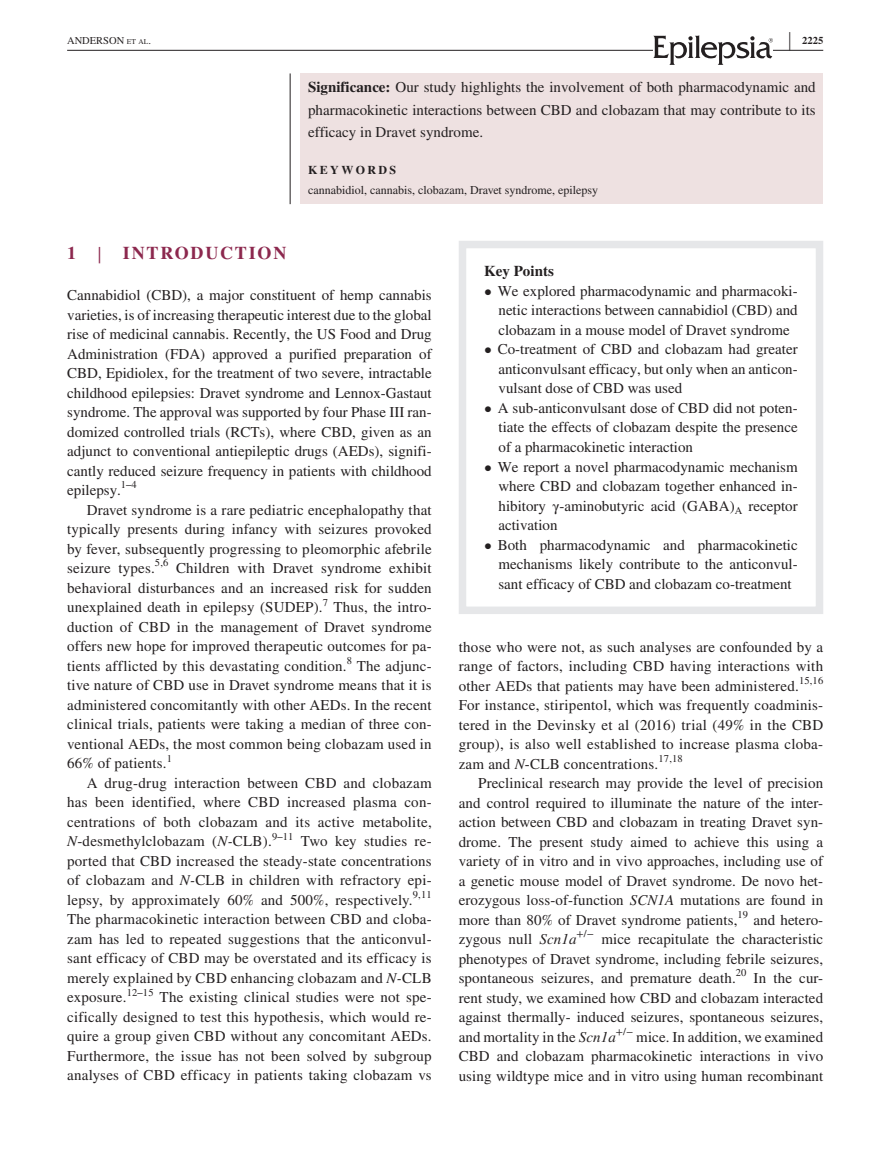
<style>
.page{position:relative;width:893px;height:1174px;background:#fff}
.page>*{position:absolute;margin:0;border:0;box-sizing:border-box;transform-origin:0 0}
.t1{font:700 25.95px "STIX";color:#231f20;scale:.36 1}
.t2{font:700 18px "STIX";letter-spacing:.1em;color:#8c284e}
.t3{font:15px/19.5px "STIX";letter-spacing:.005em;color:#231f20;text-align:justify}
.t4{font:700 15px "STIX";color:#231f20}
.t5{font:12px "STIX";color:#231f20}
.t6{font:700 12px "STIX";letter-spacing:.2em;color:#231f20}
.t7{font:10.5px "STIX";letter-spacing:.015em;color:#231f20}
.t8{font:10.5px "STIX";color:#231f20}
.t9{font:700 10.5px "STIX";color:#231f20}
.s1{font-size:7.35px}
.s2{font-weight:700}
.s3{font-weight:400;font-size:23.7px}
.s4{font-style:italic}
</style>
<div class="page">
<hr style="left:67px;top:50px;width:756px;height:1px;background:#231f20">
<svg style="left:653px;top:35px;width:120px;height:30px"></svg>
<div style="left:301px;top:73px;width:522px;height:131px;background:#eee1e1"></div>
<hr style="left:290px;top:73px;width:1px;height:131px;background:#231f20">
<div style="left:459px;top:241px;width:364px;height:373px;border:8px solid #e6e7e9"></div>
<h1 class="t1" style="left:789px;top:26px;width:7px">|</h1>
<p class="t8" style="left:67px;top:33px;width:85px">ANDERSON <span class="s1">et al</span>.</p>
<p class="t9" style="left:802px;top:34px;width:22px">2225</p>
<p class="t3" style="left:308px;top:77px;width:509px;line-height:22.5px"><span class="s2">Significance:</span> Our study highlights the involvement of both pharmacodynamic and pharmacokinetic interactions between CBD and clobazam that may contribute to its efficacy in Dravet syndrome.</p>
<p class="t6" style="left:308px;top:163px;width:90px">KEYWORDS</p>
<p class="t5" style="left:308px;top:181px;width:292px">cannabidiol, cannabis, clobazam, Dravet syndrome, epilepsy</p>
<p class="t2" style="left:67px;top:242px;width:221px">1 <span class="s3">|</span> INTRODUCTION</p>
<p class="t3" style="left:67px;top:286px;width:366px">Cannabidiol (CBD), a major constituent of hemp cannabis varieties, is of increasing therapeutic interest due to the global rise of medicinal cannabis. Recently, the US Food and Drug Administration (FDA) approved a purified preparation of CBD, Epidiolex, for the treatment of two severe, intractable childhood epilepsies: Dravet syndrome and Lennox‐Gastaut syndrome. The approval was supported by four Phase III ran&shy;domized controlled trials (RCTs), where CBD, given as an adjunct to conventional antiepileptic drugs (AEDs), signifi&shy;cantly reduced seizure frequency in patients with childhood epilepsy.</p>
<p class="t7" style="left:121px;top:478px;width:17px">1‒4</p>
<p class="t3" style="left:67px;top:501px;width:366px;text-indent:20px">Dravet syndrome is a rare pediatric encephalopathy that typically presents during infancy with seizures provoked by fever, subsequently progressing to pleomorphic afebrile seizure types.</p>
<p class="t7" style="left:155px;top:556px;width:15px">5,6</p>
<p class="t3" style="left:67px;top:559px;width:366px;text-indent:109px">Children with Dravet syndrome exhibit behavioral disturbances and an increased risk for sudden unexplained death in epilepsy (SUDEP).</p>
<p class="t7" style="left:323px;top:595px;width:7px">7</p>
<p class="t3" style="left:67px;top:598px;width:366px;text-indent:266px">Thus, the intro&shy;duction of CBD in the management of Dravet syndrome offers new hope for improved therapeutic outcomes for pa&shy;tients afflicted by this devastating condition.</p>
<p class="t7" style="left:347px;top:653px;width:7px">8</p>
<p class="t3" style="left:67px;top:657px;width:366px;text-indent:290px">The adjunc&shy;tive nature of CBD use in Dravet syndrome means that it is administered concomitantly with other AEDs. In the recent clinical trials, patients were taking a median of three con&shy;ventional AEDs, the most common being clobazam used in 66% of patients.</p>
<p class="t7" style="left:167px;top:751px;width:7px">1</p>
<p class="t3" style="left:67px;top:774px;width:366px;text-indent:20px">A drug‐drug interaction between CBD and clobazam has been identified, where CBD increased plasma con&shy;centrations of both clobazam and its active metabolite, <span class="s4">N</span>‐desmethylclobazam (<span class="s4">N‐</span>CLB).</p>
<p class="t7" style="left:272px;top:829px;width:23px">9‒11</p>
<p class="t3" style="left:67px;top:832px;width:366px;text-indent:234px">Two key studies re&shy;ported that CBD increased the steady‐state concentrations of clobazam and <span class="s4">N‐</span>CLB in children with refractory epi&shy;lepsy, by approximately 60% and 500%, respectively.</p>
<p class="t7" style="left:413px;top:887px;width:20px">9,11</p>
<p class="t3" style="left:67px;top:910px;width:366px">The pharmacokinetic interaction between CBD and cloba&shy;zam has led to repeated suggestions that the anticonvul&shy;sant efficacy of CBD may be overstated and its efficacy is merely explained by CBD enhancing clobazam and <span class="s4">N‐</span>CLB exposure.<sup>12‒15</sup> The existing clinical studies were not spe&shy;cifically designed to test this hypothesis, which would re&shy;quire a group given CBD without any concomitant AEDs.<br>Furthermore, the issue has not been solved by subgroup analyses of CBD efficacy in patients taking clobazam vs</p>
<p class="t4" style="left:484px;top:262px;width:71px">Key Points</p>
<p class="t3" style="left:498px;top:282px;width:301px;text-indent:-14px">• We explored pharmacodynamic and pharmacoki&shy;netic interactions between cannabidiol (CBD) and clobazam in a mouse model of Dravet syndrome</p>
<p class="t3" style="left:498px;top:341px;width:301px;text-indent:-14px">• Co‐treatment of CBD and clobazam had greater anticonvulsant efficacy, but only when an anticon&shy;vulsant dose of CBD was used</p>
<p class="t3" style="left:498px;top:399px;width:301px;text-indent:-14px">• A sub‐anticonvulsant dose of CBD did not poten&shy;tiate the effects of clobazam despite the presence of a pharmacokinetic interaction</p>
<p class="t3" style="left:498px;top:458px;width:301px;text-indent:-14px">• We report a novel pharmacodynamic mechanism where CBD and clobazam together enhanced in&shy;hibitory γ‐aminobutyric acid (GABA)<sub>A</sub> receptor activation</p>
<p class="t3" style="left:498px;top:536px;width:301px;text-indent:-14px">• Both pharmacodynamic and pharmacokinetic mechanisms likely contribute to the anticonvul&shy;sant efficacy of CBD and clobazam co‐treatment</p>
<p class="t3" style="left:459px;top:638px;width:366px">those who were not, as such analyses are confounded by a range of factors, including CBD having interactions with other AEDs that patients may have been administered.</p>
<p class="t7" style="left:799px;top:673px;width:26px">15,16</p>
<p class="t3" style="left:459px;top:696px;width:366px">For instance, stiripentol, which was frequently coadminis&shy;tered in the Devinsky et al (2016) trial (49% in the CBD group), is also well established to increase plasma cloba&shy;zam and <span class="s4">N</span>‐CLB concentrations.</p>
<p class="t7" style="left:658px;top:751px;width:26px">17,18</p>
<p class="t3" style="left:459px;top:774px;width:366px;text-indent:20px">Preclinical research may provide the level of precision and control required to illuminate the nature of the inter&shy;action between CBD and clobazam in treating Dravet syn&shy;drome. The present study aimed to achieve this using a variety of in vitro and in vivo approaches, including use of a genetic mouse model of Dravet syndrome. De novo het&shy;erozygous loss‐of‐function <span class="s4">SCN1A</span> mutations are found in more than 80% of Dravet syndrome patients,<sup>19</sup> and hetero&shy;zygous null <span class="s4">Scn1a</span></p>
<p class="t7" style="left:577px;top:926px;width:19px">+/−</p>
<p class="t3" style="left:459px;top:930px;width:366px;text-indent:143px">mice recapitulate the characteristic phenotypes of Dravet syndrome, including febrile seizures, spontaneous seizures, and premature death.<sup>20</sup> In the cur&shy;rent study, we examined how CBD and clobazam interacted against thermally‐ induced seizures, spontaneous seizures, and mortality in the <span class="s4">Scn1a</span></p>
<p class="t7" style="left:616px;top:1024px;width:19px">+/−</p>
<p class="t3" style="left:459px;top:1028px;width:366px;text-indent:178px">mice. In addition, we examined CBD and clobazam pharmacokinetic interactions in vivo using wildtype mice and in vitro using human recombinant</p>
</div>
